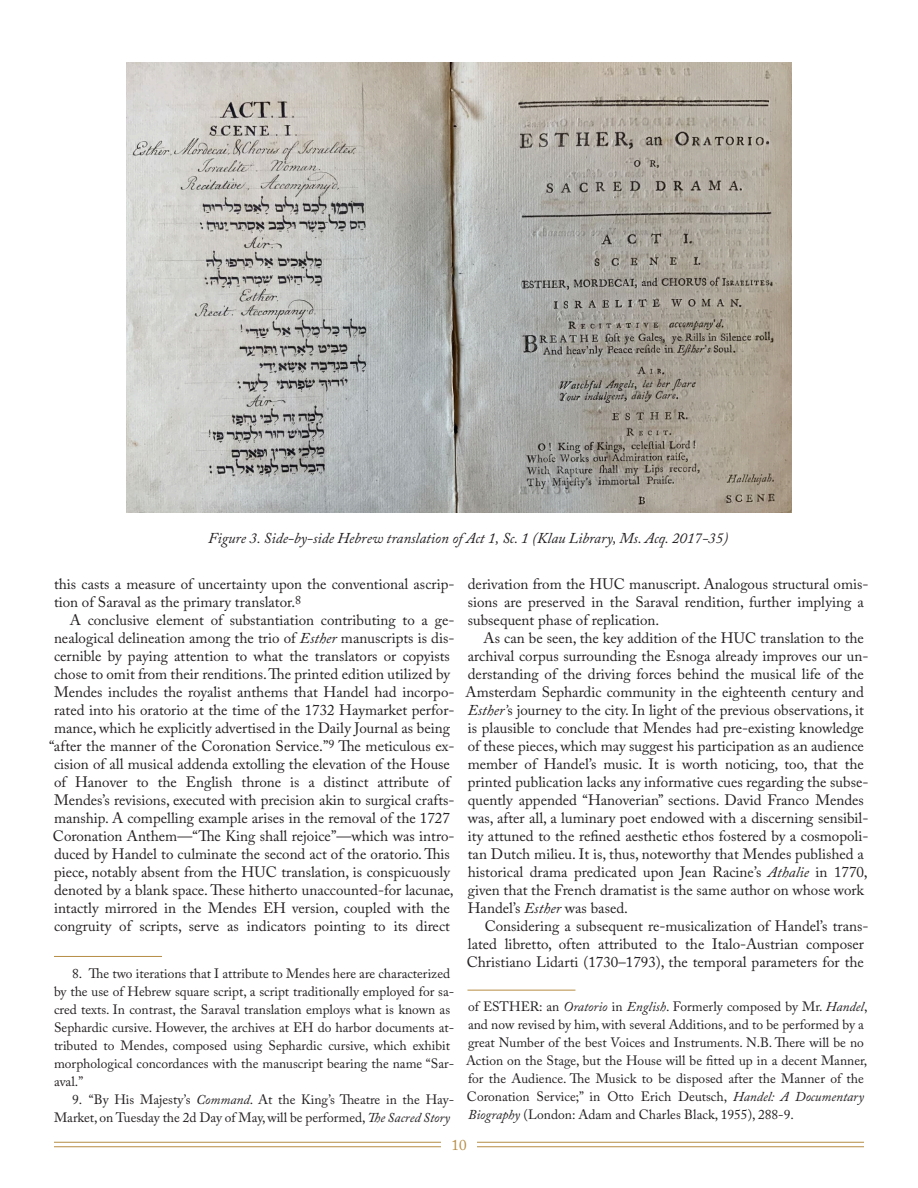
<style>
.page{position:relative;width:918px;height:1188px;background:#fff}
.page>*{position:absolute;margin:0;border:0;box-sizing:border-box;transform-origin:0 0}
.t1{font:15px/18px "Adobe Caslon Pro";color:#231f20}
.t2{font:italic 15px "Adobe Caslon Pro";color:#231f20}
.t3{font:15px "Adobe Caslon Pro";color:#b78c44}
.t4{font:13.5px/18px "Adobe Caslon Pro";color:#231f20}
.s1{font-style:italic}
</style>
<div class="page">
<hr style="left:54px;top:1142px;width:387px;height:1px;background:#b78c44">
<hr style="left:477px;top:1146px;width:387px;height:1px;background:#b78c44">
<hr style="left:477px;top:1142px;width:387px;height:1px;background:#b78c44">
<hr style="left:54px;top:1146px;width:387px;height:1px;background:#b78c44">
<hr style="left:467px;top:990px;width:108px;height:1px;background:#b78c44">
<hr style="left:54px;top:956px;width:108px;height:1px;background:#b78c44">
<img style="left:127px;top:63px;width:664px;height:449px">
<p class="t2" style="left:208px;top:532px;width:522px">Figure 3. Side-by-side Hebrew translation of Act 1, Sc. 1 (Klau Library, Ms. Acq. 2017-35)</p>
<p class="t1" style="left:54px;top:576px;width:402px">this casts a measure of uncertainty upon the conventional ascrip&shy;tion of Saraval as the primary translator.<sup>8</sup></p>
<p class="t1" style="left:70px;top:612px;width:386px">A conclusive element of substantiation contributing to a ge-</p>
<p class="t1" style="left:54px;top:630px;width:402px">nealogical delineation among the trio of <span class="s1">Esther</span> manuscripts is dis-</p>
<p class="t1" style="left:54px;top:648px;width:398px">cernible by paying attention to what the translators or copyists</p>
<p class="t1" style="left:54px;top:666px;width:398px">chose to omit from their renditions. The printed edition utilized by</p>
<p class="t1" style="left:54px;top:684px;width:402px">Mendes includes the royalist anthems that Handel had incorpo-</p>
<p class="t1" style="left:54px;top:702px;width:402px">rated into his oratorio at the time of the 1732 Haymarket perfor-</p>
<p class="t1" style="left:54px;top:720px;width:398px">mance, which he explicitly advertised in the Daily Journal as being</p>
<p class="t1" style="left:49px;top:738px;width:407px">“after the manner of the Coronation Service.”<sup>9</sup> The meticulous ex-</p>
<p class="t1" style="left:54px;top:756px;width:397px">cision of all musical addenda extolling the elevation of the House</p>
<p class="t1" style="left:54px;top:774px;width:399px">of Hanover to the English throne is a distinct attribute of</p>
<p class="t1" style="left:54px;top:792px;width:402px">Mendes’s revisions, executed with precision akin to surgical crafts-</p>
<p class="t1" style="left:54px;top:810px;width:397px">manship. A compelling example arises in the removal of the 1727</p>
<p class="t1" style="left:53px;top:828px;width:403px">Coronation Anthem—“The King shall rejoice”—which was intro-</p>
<p class="t1" style="left:54px;top:846px;width:397px">duced by Handel to culminate the second act of the oratorio. This</p>
<p class="t1" style="left:54px;top:864px;width:398px">piece, notably absent from the HUC translation, is conspicuously</p>
<p class="t1" style="left:54px;top:882px;width:401px">denoted by a blank space. These hitherto unaccounted-for lacunae,</p>
<p class="t1" style="left:54px;top:900px;width:397px">intactly mirrored in the Mendes EH version, coupled with the</p>
<p class="t1" style="left:54px;top:918px;width:398px">congruity of scripts, serve as indicators pointing to its direct</p>
<p class="t4" style="left:54px;top:965px;width:402px;text-indent:18px">8. The two iterations that I attribute to Mendes here are characterized by the use of Hebrew square script, a script traditionally employed for sa&shy;cred texts. In contrast, the Saraval translation employs what is known as Sephardic cursive. However, the archives at EH do harbor documents at&shy;tributed to Mendes, composed using Sephardic cursive, which exhibit morphological concordances with the manuscript bearing the name “Sar&shy;aval.”</p>
<p class="t4" style="left:54px;top:1091px;width:402px;text-indent:18px">9. “By His Majesty’s <span class="s1">Command</span>. At the King’s Theatre in the Hay-<br>Market, on Tuesday the 2d Day of May, will be performed, <span class="s1">The Sacred Story</span></p>
<p class="t1" style="left:468px;top:576px;width:402px">derivation from the HUC manuscript. Analogous structural omis&shy;sions are preserved in the Saraval rendition, further implying a subsequent phase of replication.</p>
<p class="t1" style="left:466px;top:630px;width:404px;text-indent:18px">As can be seen, the key addition of the HUC translation to the archival corpus surrounding the Esnoga already improves our un&shy;derstanding of the driving forces behind the musical life of the Amsterdam Sephardic community in the eighteenth century and <span class="s1">Esther’</span>s journey to the city. In light of the previous observations, it is plausible to conclude that Mendes had pre-existing knowledge of these pieces, which may suggest his participation as an audience member of Handel’s music. It is worth noticing, too, that the printed publication lacks any informative cues regarding the subse&shy;quently appended “Hanoverian” sections. David Franco Mendes was, after all, a luminary poet endowed with a discerning sensibil&shy;ity attuned to the refined aesthetic ethos fostered by a cosmopoli&shy;tan Dutch milieu. It is, thus, noteworthy that Mendes published a historical drama predicated upon Jean Racine’s <span class="s1">Athalie</span> in 1770, given that the French dramatist is the same author on whose work Handel’s <span class="s1">Esther</span> was based.</p>
<p class="t1" style="left:467px;top:918px;width:403px;text-indent:18px">Considering a subsequent re-musicalization of Handel’s trans&shy;lated libretto, often attributed to the Italo-Austrian composer<br>Christiano Lidarti (1730–1793), the temporal parameters for the</p>
<p class="t4" style="left:466px;top:999px;width:403px">of ESTHER: an <span class="s1">Oratorio</span> in <span class="s1">English</span>. Formerly composed by Mr. <span class="s1">Handel</span>, and now revised by him, with several Additions, and to be performed by a great Number of the best Voices and Instruments. N.B. There will be no Action on the Stage, but the House will be fitted up in a decent Manner, for the Audience. The Musick to be disposed after the Manner of the Coronation Service;” in Otto Erich Deutsch, <span class="s1">Handel: A Documentary Biography</span> (London: Adam and Charles Black, 1955), 288-9.</p>
<p class="t3" style="left:452px;top:1139px;width:16px">10</p>
</div>
